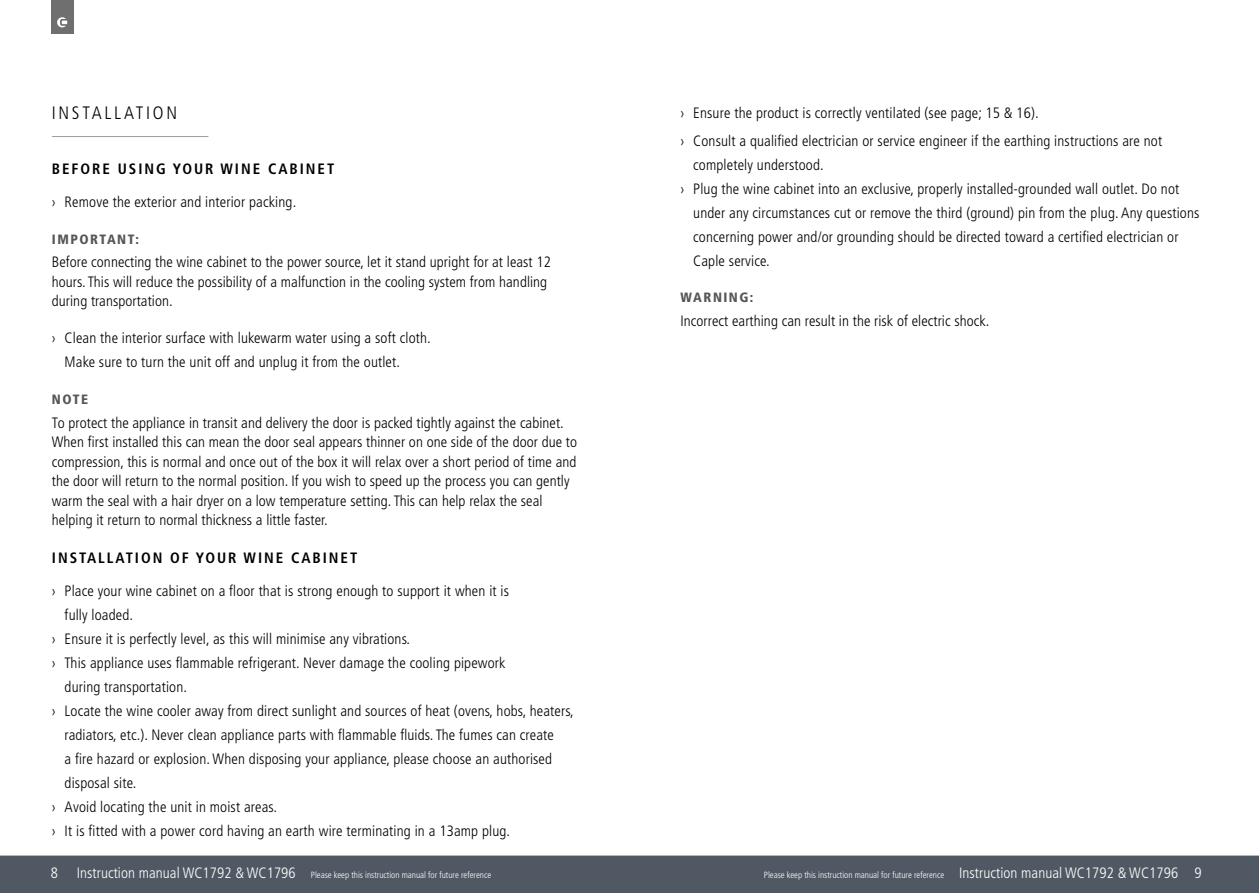
<style>
.page{position:relative;width:1259px;height:893px;background:#fff}
.page>*{position:absolute;margin:0;border:0;box-sizing:border-box;transform-origin:0 0}
.t1{font:300 condensed 18px "Frutiger";letter-spacing:.15em;color:#000}
.t2{font:300 condensed 15px/19.5px "Frutiger";letter-spacing:.01em;color:#000}
.t3{font:700 condensed 15px "Frutiger";letter-spacing:.13em;color:#000}
.t4{font:900 condensed 13.5px "Frutiger";letter-spacing:.11em;color:#575756}
.t5{font:300 condensed 9px "Frutiger";color:#fff}
.s1{font-size:15px}
</style>
<div class="page">
<div style="left:0;top:855px;width:1259px;height:38px;background:#505963"></div>
<div style="left:51px;top:0;width:22px;height:33px;background:#706f6f"></div>
<svg style="left:57px;top:17px;width:10px;height:10px"></svg>
<hr style="left:52px;top:136px;width:156px;height:1px;background:#9d9d9c">
<p class="t1" style="left:52px;top:103px;width:127px">INSTALLATION</p>
<p class="t3" style="left:52px;top:160px;width:284px">BEFORE USING YOUR WINE CABINET</p>
<p class="t2" style="left:52px;top:192px;width:246px">› Remove the exterior and interior packing.</p>
<p class="t4" style="left:52px;top:231px;width:89px">IMPORTANT:</p>
<p class="t2" style="left:52px;top:253px;width:500px">Before connecting the wine cabinet to the power source, let it stand upright for at least 12 hours. This will reduce the possibility of a malfunction in the cooling system from handling during transportation.</p>
<p class="t2" style="left:65px;top:326px;width:368px;line-height:24px;text-indent:-13px">› Clean the interior surface with lukewarm water using a soft cloth.<br>Make sure to turn the unit off and unplug it from the outlet.</p>
<p class="t4" style="left:52px;top:391px;width:38px">NOTE</p>
<p class="t2" style="left:52px;top:413px;width:527px">To protect the appliance in transit and delivery the door is packed tightly against the cabinet.<br>When first installed this can mean the door seal appears thinner on one side of the door due to compression, this is normal and once out of the box it will relax over a short period of time and the door will return to the normal position. If you wish to speed up the process you can gently warm the seal with a hair dryer on a low temperature setting. This can help relax the seal helping it return to normal thickness a little faster.</p>
<p class="t3" style="left:52px;top:549px;width:307px">INSTALLATION OF YOUR WINE CABINET</p>
<p class="t2" style="left:52px;top:581px;width:459px">› Place your wine cabinet on a floor that is strong enough to support it when it is</p>
<p class="t2" style="left:65px;top:605px;width:70px">fully loaded.</p>
<p class="t2" style="left:52px;top:629px;width:360px">› Ensure it is perfectly level, as this will minimise any vibrations.</p>
<p class="t2" style="left:52px;top:653px;width:455px">› This appliance uses flammable refrigerant. Never damage the cooling pipework</p>
<p class="t2" style="left:65px;top:677px;width:124px">during transportation.</p>
<p class="t2" style="left:52px;top:701px;width:523px">› Locate the wine cooler away from direct sunlight and sources of heat (ovens, hobs, heaters,</p>
<p class="t2" style="left:65px;top:725px;width:491px">radiators, etc.). Never clean appliance parts with flammable fluids. The fumes can create</p>
<p class="t2" style="left:65px;top:749px;width:489px">a fire hazard or explosion. When disposing your appliance, please choose an authorised</p>
<p class="t2" style="left:65px;top:773px;width:73px">disposal site.</p>
<p class="t2" style="left:52px;top:797px;width:227px">› Avoid locating the unit in moist areas.</p>
<p class="t2" style="left:52px;top:821px;width:460px">› It is fitted with a power cord having an earth wire terminating in a 13amp plug.</p>
<p class="t2" style="left:680px;top:100px;width:483px;line-height:27.3px">› Ensure the product is correctly ventilated (see page; 15 &amp; 16).<br>› Consult a qualified electrician or service engineer if the earthing instructions are not</p>
<p class="t2" style="left:693px;top:155px;width:132px">completely understood.</p>
<p class="t2" style="left:680px;top:179px;width:500px">› Plug the wine cabinet into an exclusive, properly installed-grounded wall outlet. Do not</p>
<p class="t2" style="left:693px;top:203px;width:507px">under any circumstances cut or remove the third (ground) pin from the plug. Any questions</p>
<p class="t2" style="left:693px;top:227px;width:487px">concerning power and/or grounding should be directed toward a certified electrician or</p>
<p class="t2" style="left:693px;top:251px;width:78px">Caple service.</p>
<p class="t4" style="left:680px;top:289px;width:74px">WARNING:</p>
<p class="t2" style="left:680px;top:311px;width:310px">Incorrect earthing can result in the risk of electric shock.</p>
<p class="t5" style="left:51px;top:869px;width:442px"><span class="s1">8 Instruction manual WC1792 &amp; WC1796</span> Please keep this instruction manual for future reference</p>
<p class="t5" style="left:764px;top:869px;width:439px">Please keep this instruction manual for future reference <span class="s1">Instruction manual WC1792 &amp; WC1796 9</span></p>
</div>
